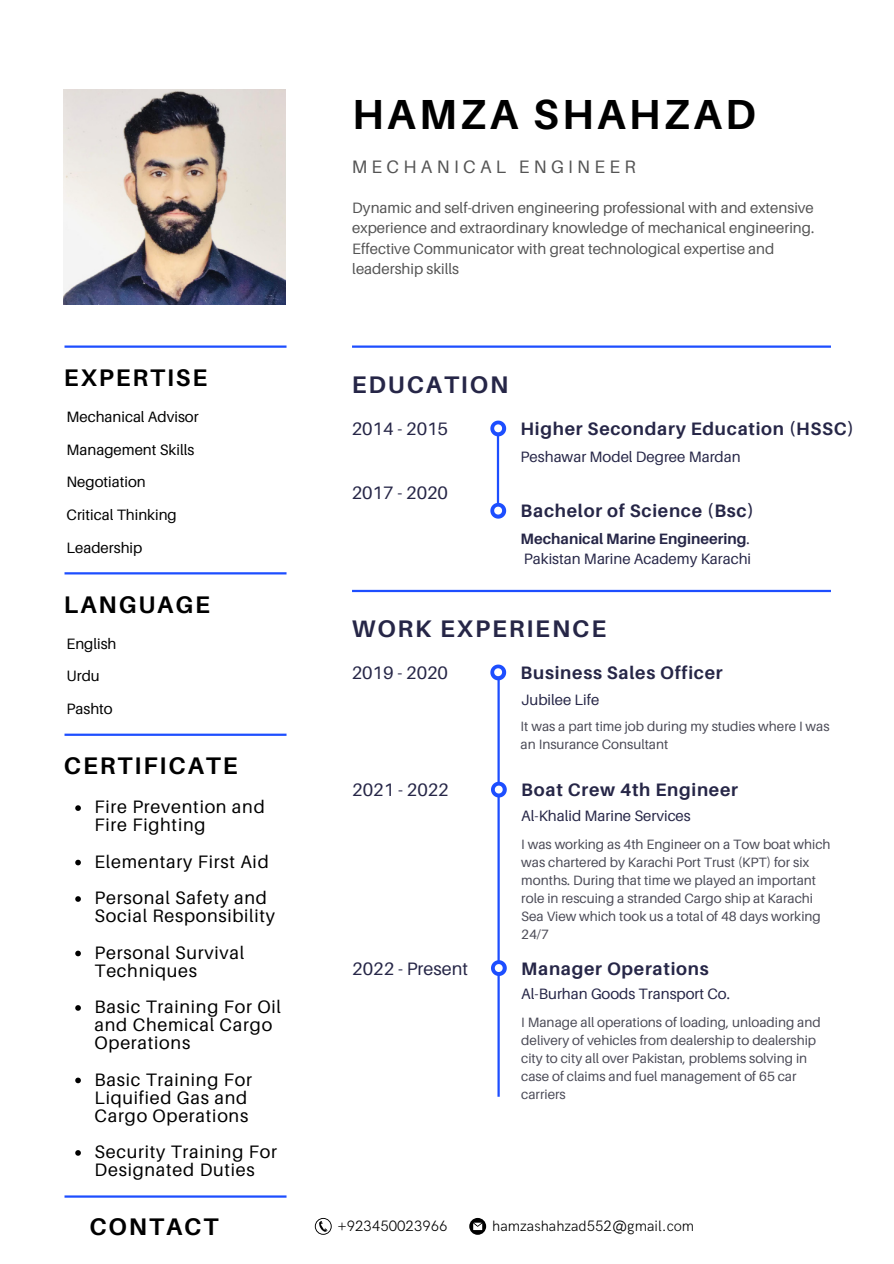
<style>
.page{position:relative;width:894px;height:1264px;background:#fff}
.page>*{position:absolute;margin:0;border:0;box-sizing:border-box;transform-origin:0 0}
.t1{font:700 42px "Aileron";letter-spacing:.08em;color:#000}
.t2{font:700 24px "Aileron";letter-spacing:.08em;color:#000}
.t3{font:700 24px "Aileron";letter-spacing:.08em;color:#262647}
.t4{font:18px/18px "Aileron";letter-spacing:.04em;color:#000}
.t5{font:700 18px "Aileron";letter-spacing:.04em;color:#262647}
.t6{font:18px "Aileron";color:#262647}
.t7{font:18px "Aileron";letter-spacing:.24em;color:#545454}
.t8{font:15px/20.2px "Aileron";color:#545454}
.t9{font:15px/20.2px "Aileron";color:#262647}
.t10{font:15px/32.7px "Aileron";color:#000}
.t11{font:300 15px "HK Grotesk";color:#000}
.t12{font:13.5px/18px "Aileron";color:#4b4b57}
.s1{font-weight:700}
</style>
<div class="page">
<hr style="left:496px;top:424px;width:3px;height:90px;background:#1d4eff">
<hr style="left:497px;top:672px;width:2px;height:424px;background:#1d4eff">
<hr style="left:352px;top:590px;width:478px;height:2px;background:#1d4eff">
<hr style="left:64px;top:572px;width:222px;height:2px;background:#1d4eff">
<hr style="left:64px;top:733px;width:222px;height:3px;background:#1d4eff">
<hr style="left:64px;top:1195px;width:222px;height:2px;background:#1d4eff">
<hr style="left:352px;top:345px;width:478px;height:3px;background:#1d4eff">
<hr style="left:64px;top:345px;width:222px;height:3px;background:#1d4eff">
<img style="left:64px;top:89px;width:222px;height:215px">
<svg style="left:490px;top:420px;width:16px;height:16px"></svg>
<svg style="left:490px;top:503px;width:16px;height:15px"></svg>
<svg style="left:490px;top:664px;width:16px;height:16px"></svg>
<svg style="left:491px;top:781px;width:15px;height:16px"></svg>
<svg style="left:491px;top:960px;width:15px;height:16px"></svg>
<svg style="left:315px;top:1217px;width:16px;height:17px"></svg>
<svg style="left:316px;top:1218px;width:14px;height:15px"></svg>
<svg style="left:319px;top:1220px;width:8px;height:11px"></svg>
<svg style="left:469px;top:1217px;width:17px;height:17px"></svg>
<svg style="left:75px;top:805px;width:6px;height:6px"></svg>
<svg style="left:75px;top:950px;width:6px;height:6px"></svg>
<svg style="left:75px;top:859px;width:6px;height:6px"></svg>
<svg style="left:75px;top:896px;width:6px;height:5px"></svg>
<svg style="left:75px;top:1150px;width:6px;height:5px"></svg>
<svg style="left:75px;top:1005px;width:6px;height:5px"></svg>
<svg style="left:75px;top:1077px;width:6px;height:6px"></svg>
<h2 class="t2" style="left:64px;top:363px;width:145px">EXPERTISE</h2>
<p class="t10" style="left:66px;top:400px;width:134px">Mechanical Advisor<br>Management Skills<br>Negotiation<br>Critical Thinking<br>Leadership</p>
<h2 class="t2" style="left:64px;top:589px;width:147px">LANGUAGE</h2>
<p class="t10" style="left:66px;top:626px;width:52px">English<br>Urdu<br>Pashto</p>
<h2 class="t2" style="left:64px;top:751px;width:175px">CERTIFICATE</h2>
<h3 class="t4" style="left:95px;top:797px;width:172px">Fire Prevention and<br>Fire Fighting</h3>
<h3 class="t4" style="left:95px;top:842px;width:175px;line-height:36.5px">Elementary First Aid<br>Personal Safety and</h3>
<h3 class="t4" style="left:95px;top:906px;width:182px">Social Responsibility</h3>
<h3 class="t4" style="left:95px;top:942px;width:151px">Personal Survival<br>Techniques</h3>
<h3 class="t4" style="left:95px;top:997px;width:188px">Basic Training For Oil and Chemical Cargo<br>Operations</h3>
<h3 class="t4" style="left:95px;top:1069px;width:159px">Basic Training For<br>Liquified Gas and<br>Cargo Operations</h3>
<h3 class="t4" style="left:95px;top:1142px;width:184px">Security Training For<br>Designated Duties</h3>
<h2 class="t2" style="left:89px;top:1211px;width:130px">CONTACT</h2>
<h1 class="t1" style="left:352px;top:88px;width:405px">HAMZA SHAHZAD</h1>
<h3 class="t7" style="left:351px;top:156px;width:285px">MECHANICAL ENGINEER</h3>
<p class="t8" style="left:352px;top:197px;width:463px">Dynamic and self-driven engineering professional with and extensive experience and extraordinary knowledge of mechanical engineering.<br>Effective Communicator with great technological expertise and leadership skills</p>
<h2 class="t3" style="left:351px;top:370px;width:158px">EDUCATION</h2>
<h3 class="t6" style="left:351px;top:418px;width:98px">2014 - 2015</h3>
<h3 class="t6" style="left:351px;top:482px;width:98px">2017 - 2020</h3>
<h3 class="t5" style="left:520px;top:417px;width:335px">Higher Secondary Education (HSSC)</h3>
<p class="t9" style="left:520px;top:446px;width:221px">Peshawar Model Degree Mardan</p>
<h3 class="t5" style="left:520px;top:500px;width:235px">Bachelor of Science (Bsc)</h3>
<p class="t9" style="left:520px;top:528px;width:232px"><span class="s1">Mechanical Marine Engineering</span>.<br>Pakistan Marine Academy Karachi</p>
<h2 class="t3" style="left:351px;top:613px;width:256px">WORK EXPERIENCE</h2>
<h3 class="t5" style="left:520px;top:661px;width:203px">Business Sales Officer</h3>
<h3 class="t6" style="left:351px;top:661px;width:98px">2019 - 2020</h3>
<p class="t9" style="left:521px;top:689px;width:80px">Jubilee Life</p>
<h3 class="t6" style="left:352px;top:778px;width:98px">2021 - 2022</h3>
<h3 class="t6" style="left:352px;top:957px;width:117px">2022 - Present</h3>
<p class="t12" style="left:520px;top:717px;width:310px">It was a part time job during my studies where I was an Insurance Consultant</p>
<h3 class="t5" style="left:521px;top:778px;width:218px">Boat Crew 4th Engineer</h3>
<p class="t9" style="left:521px;top:805px;width:171px">Al-Khalid Marine Services</p>
<p class="t12" style="left:521px;top:834px;width:311px">I was working as 4th Engineer on a Tow boat which was chartered by Karachi Port Trust (KPT) for six months. During that time we played an important role in rescuing a stranded Cargo ship at Karachi Sea View which took us a total of 48 days working 24/7</p>
<h3 class="t5" style="left:521px;top:957px;width:189px">Manager Operations</h3>
<p class="t9" style="left:521px;top:983px;width:210px">Al-Burhan Goods Transport Co.</p>
<p class="t12" style="left:521px;top:1013px;width:301px">I Manage all operations of loading, unloading and delivery of vehicles from dealership to dealership city to city all over Pakistan, problems solving in case of claims and fuel management of 65 car carriers</p>
<p class="t11" style="left:337px;top:1217px;width:112px">+923450023966</p>
<p class="t11" style="left:492px;top:1217px;width:203px">hamzashahzad552@gmail.com</p>
</div>
